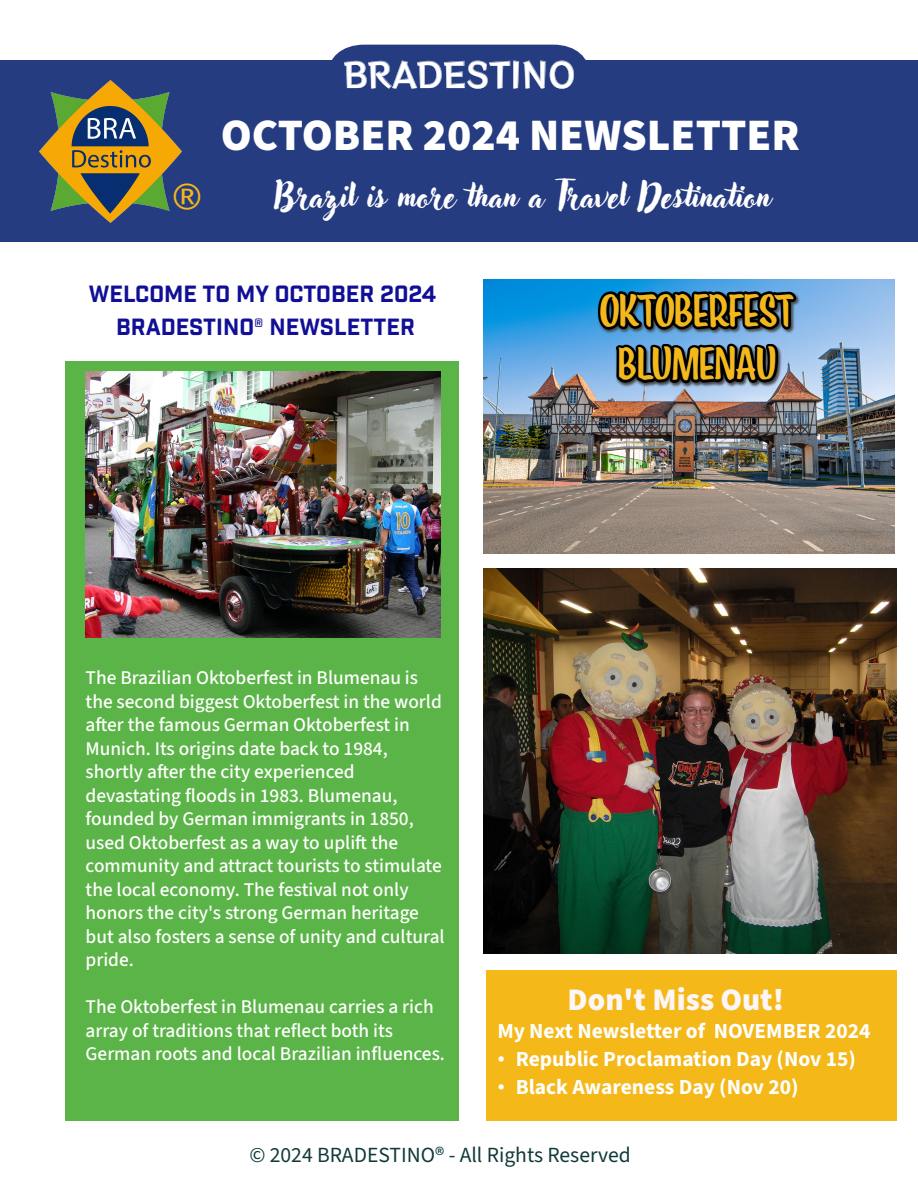
<style>
.page{position:relative;width:918px;height:1188px;background:#fff}
.page>*{position:absolute;margin:0;border:0;box-sizing:border-box;transform-origin:0 0}
.t1{font:900 45px "Source Sans 3";color:#fff}
.t2{font:42.75px "Heisei Maru Go Std W4";color:#f5b819}
.t3{font:42px/53.4px "Eds Market Narrow";color:#f5b819;text-align:center}
.t4{font:33.6px "Rockn Roll One";color:#fff}
.t5{font:32.25px "Adlery Pro";color:#fff}
.t6{font:900 31.35px "Source Sans 3";color:#fdf6f6}
.t7{font:22.8px/32.8px "Industry Inc Base";color:#110f96;text-align:center}
.t8{font:700 21.6px "Source Sans 3";color:#fff}
.t9{font:21.6px "Source Sans 3";color:#113939}
.t10{font:500 19.35px/23.4px "Source Sans 3";color:#fff}
.s1{font-family:"Times New Roman";font-weight:400}
</style>
<div class="page">
<div style="left:66px;top:361px;width:393px;height:760px;background:#5bb447"></div>
<div style="left:0;top:61px;width:918px;height:181px;background:#263c80"></div>
<div style="left:486px;top:970px;width:411px;height:151px;background:#f5b819"></div>
<svg style="left:328px;top:45px;width:262px;height:44px"></svg>
<img style="left:39px;top:80px;width:143px;height:143px">
<img style="left:484px;top:279px;width:411px;height:275px">
<img style="left:86px;top:372px;width:354px;height:266px">
<img style="left:585px;top:279px;width:266px;height:131px">
<svg style="left:598px;top:291px;width:198px;height:93px;background:#3d4e5e"></svg>
<img style="left:484px;top:568px;width:413px;height:386px">
<h3 class="t4" style="left:344px;top:53px;width:233px">BRADESTINO</h3>
<h2 class="t2" style="left:170px;top:171px;width:35px">®</h2>
<h1 class="t1" style="left:221px;top:105px;width:581px">OCTOBER 2024 NEWSLETTER</h1>
<h3 class="t5" style="left:274px;top:177px;width:498px">Brazil is more than a Travel Destination</h3>
<p class="t7" style="left:89px;top:278px;width:349px">WELCOME TO MY OCTOBER 2024<br>BRADESTINO® NEWSLETTER</p>
<h3 class="t3" style="left:600px;top:285px;width:195px">OKTOBERFEST<br>BLUMENAU</h3>
<p class="t10" style="left:86px;top:666px;width:361px">The Brazilian Oktoberfest in Blumenau is the second biggest Oktoberfest in the world after the famous German Oktoberfest in Munich. Its origins date back to 1984, shortly after the city experienced devastating floods in 1983. Blumenau, founded by German immigrants in 1850, used Oktoberfest as a way to uplift the community and attract tourists to stimulate the local economy. The festival not only honors the city's strong German heritage but also fosters a sense of unity and cultural pride.</p>
<p class="t10" style="left:86px;top:995px;width:361px">The Oktoberfest in Blumenau carries a rich array of traditions that reflect both its<br>German roots and local Brazilian influences.</p>
<h3 class="t6" style="left:568px;top:978px;width:218px">Don't Miss Out!</h3>
<p class="t8" style="left:497px;top:1017px;width:375px">My Next Newsletter of NOVEMBER 2024</p>
<p class="t8" style="left:497px;top:1044px;width:360px"><span class="s1">•</span> Republic Proclamation Day (Nov 15)</p>
<p class="t8" style="left:497px;top:1072px;width:303px"><span class="s1">•</span> Black Awareness Day (Nov 20)</p>
<p class="t9" style="left:249px;top:1141px;width:383px">© 2024 BRADESTINO® - All Rights Reserved</p>
</div>
